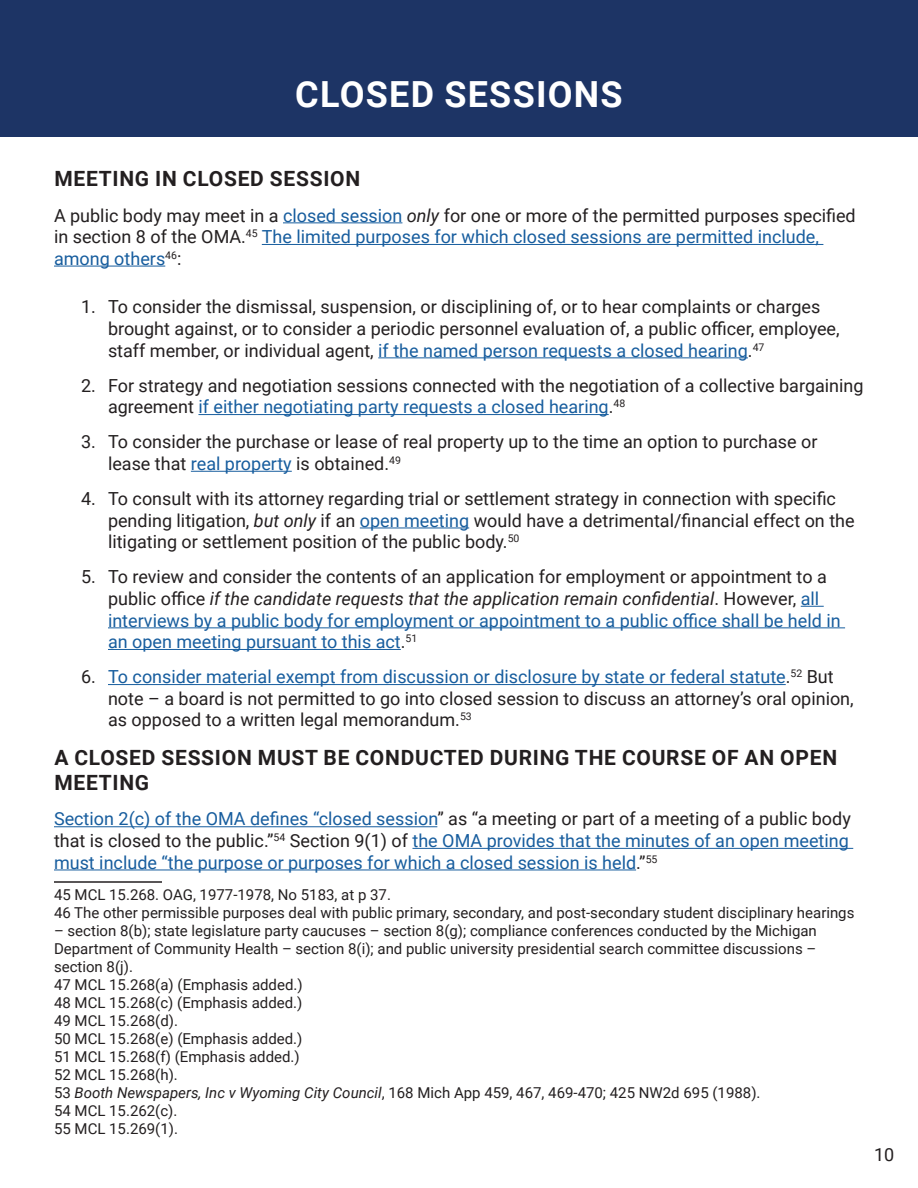
<style>
.page{position:relative;width:918px;height:1188px;background:#fff}
.page>*{position:absolute;margin:0;border:0;box-sizing:border-box;transform-origin:0 0}
.Table_of_Contents_Pa{font:700 36px "Roboto";letter-spacing:.035em;color:#fff}
.Table_of_Contents_pa{font:700 21px/25.2px "Roboto";letter-spacing:.035em;color:#231f20}
.Paragraph_Style_1{font:18px/21.6px "Roboto";color:#231f20}
.Paragraph_Style_1-2{font:18px/21.6px "Roboto";color:#175d9e}
.footnote{font:15px/18px "Roboto";color:#231f20;text-align:justify}
.s1{color:#175d9e}
.s2{font-style:italic}
.s3{color:#231f20}
.s4{font-style:italic;color:#231f20}
</style>
<div class="page">
<hr style="left:283px;top:222px;width:119px;height:1px;background:#175d9e">
<hr style="left:262px;top:244px;width:561px;height:1px;background:#175d9e">
<hr style="left:54px;top:266px;width:111px;height:1px;background:#175d9e">
<hr style="left:378px;top:357px;width:370px;height:1px;background:#175d9e">
<hr style="left:198px;top:414px;width:411px;height:1px;background:#175d9e">
<hr style="left:191px;top:471px;width:101px;height:1px;background:#175d9e">
<hr style="left:360px;top:528px;width:109px;height:1px;background:#175d9e">
<svg style="left:801px;top:606px;width:23px;height:1px"></svg>
<hr style="left:108px;top:627px;width:737px;height:1px;background:#175d9e">
<hr style="left:108px;top:649px;width:293px;height:1px;background:#175d9e">
<hr style="left:108px;top:684px;width:678px;height:1px;background:#175d9e">
<hr style="left:54px;top:826px;width:383px;height:1px;background:#175d9e">
<hr style="left:412px;top:848px;width:441px;height:1px;background:#175d9e">
<hr style="left:54px;top:870px;width:582px;height:1px;background:#175d9e">
<hr style="left:54px;top:881px;width:108px;height:2px;background:#231f20">
<div style="left:0;top:0;width:918px;height:137px;background:#1d3465"></div>
<p class="Table_of_Contents_Pa" style="left:295px;top:69px;width:329px">CLOSED SESSIONS</p>
<p class="Table_of_Contents_pa" style="left:54px;top:166px;width:307px">MEETING IN CLOSED SESSION</p>
<p class="Paragraph_Style_1" style="left:54px;top:204px;width:803px">A public body may meet in a <span class="s1">closed session</span> <span class="s2">only</span> for one or more of the permitted purposes specified in section 8 of the OMA.<sup>45</sup> <span class="s1">The limited purposes for which closed sessions are permitted include, among others</span><sup>46</sup>:</p>
<p class="Paragraph_Style_1" style="left:108px;top:295px;width:733px;text-indent:-27px">1. To consider the dismissal, suspension, or disciplining of, or to hear complaints or charges brought against, or to consider a periodic personnel evaluation of, a public officer, employee, staff member, or individual agent, <span class="s1">if the named person requests a closed hearing</span>.<sup>47</sup></p>
<p class="Paragraph_Style_1" style="left:108px;top:374px;width:757px;text-indent:-27px">2. For strategy and negotiation sessions connected with the negotiation of a collective bargaining agreement <span class="s1">if either negotiating party requests a closed hearing</span>.<sup>48</sup></p>
<p class="Paragraph_Style_1" style="left:108px;top:430px;width:711px;text-indent:-27px">3. To consider the purchase or lease of real property up to the time an option to purchase or lease that <span class="s1">real property</span> is obtained.<sup>49</sup></p>
<p class="Paragraph_Style_1" style="left:108px;top:487px;width:748px;text-indent:-27px">4. To consult with its attorney regarding trial or settlement strategy in connection with specific pending litigation, <span class="s2">but only</span> if an <span class="s1">open meeting</span> would have a detrimental/financial effect on the litigating or settlement position of the public body.<sup>50</sup></p>
<p class="Paragraph_Style_1-2" style="left:108px;top:565px;width:734px;text-indent:-27px"><span class="s3">5. To review and consider the contents of an application for employment or appointment to a public office</span> <span class="s4">if the candidate requests that the application remain confidential</span><span class="s3">. However,</span> all interviews by a public body for employment or appointment to a public office shall be held in an open meeting pursuant to this act<span class="s3">.</span><sup>51</sup></p>
<p class="Paragraph_Style_1" style="left:108px;top:665px;width:747px;text-indent:-27px">6. <span class="s1">To consider material exempt from discussion or disclosure by state or federal statute</span>.<sup>52</sup> But note – a board is not permitted to go into closed session to discuss an attorney’s oral opinion, as opposed to a written legal memorandum.<sup>53</sup></p>
<p class="Table_of_Contents_pa" style="left:54px;top:744px;width:784px">A CLOSED SESSION MUST BE CONDUCTED DURING THE COURSE OF AN OPEN<br>MEETING</p>
<p class="Paragraph_Style_1-2" style="left:54px;top:808px;width:798px;text-align:justify">Section 2(c) of the OMA defines “closed session<span class="s3">” as “a meeting or part of a meeting of a public body that is closed to the public.”</span><sup>54</sup> <span class="s3">Section 9(1) of</span> the OMA provides that the minutes of an open meeting must include “the purpose or purposes for which a closed session is held<span class="s3">.”</span><sup>55</sup></p>
<p class="footnote" style="left:54px;top:885px;width:338px">45 MCL 15.268. OAG, 1977-1978, No 5183, at p 37.</p>
<p class="footnote" style="left:54px;top:903px;width:802px">46 The other permissible purposes deal with public primary, secondary, and post-secondary student disciplinary hearings</p>
<p class="footnote" style="left:54px;top:921px;width:764px">– section 8(b); state legislature party caucuses – section 8(g); compliance conferences conducted by the Michigan Department of Community Health – section 8(i); and public university presidential search committee discussions – section 8(j).</p>
<p class="footnote" style="left:54px;top:975px;width:250px">47 MCL 15.268(a) (Emphasis added.)</p>
<p class="footnote" style="left:54px;top:993px;width:250px">48 MCL 15.268(c) (Emphasis added.)</p>
<p class="footnote" style="left:54px;top:1011px;width:126px">49 MCL 15.268(d).</p>
<p class="footnote" style="left:54px;top:1029px;width:250px">50 MCL 15.268(e) (Emphasis added.)</p>
<p class="footnote" style="left:54px;top:1047px;width:247px">51 MCL 15.268(f) (Emphasis added.)</p>
<p class="footnote" style="left:54px;top:1065px;width:125px">52 MCL 15.268(h).</p>
<p class="footnote" style="left:54px;top:1083px;width:708px">53 <span class="s2">Booth Newspapers, Inc v Wyoming City Council</span>, 168 Mich App 459, 467, 469-470; 425 NW2d 695 (1988).</p>
<p class="footnote" style="left:54px;top:1101px;width:125px">54 MCL 15.262(c).</p>
<p class="footnote" style="left:54px;top:1119px;width:126px">55 MCL 15.269(1).</p>
<p class="Paragraph_Style_1" style="left:874px;top:1143px;width:22px">10</p>
</div>
